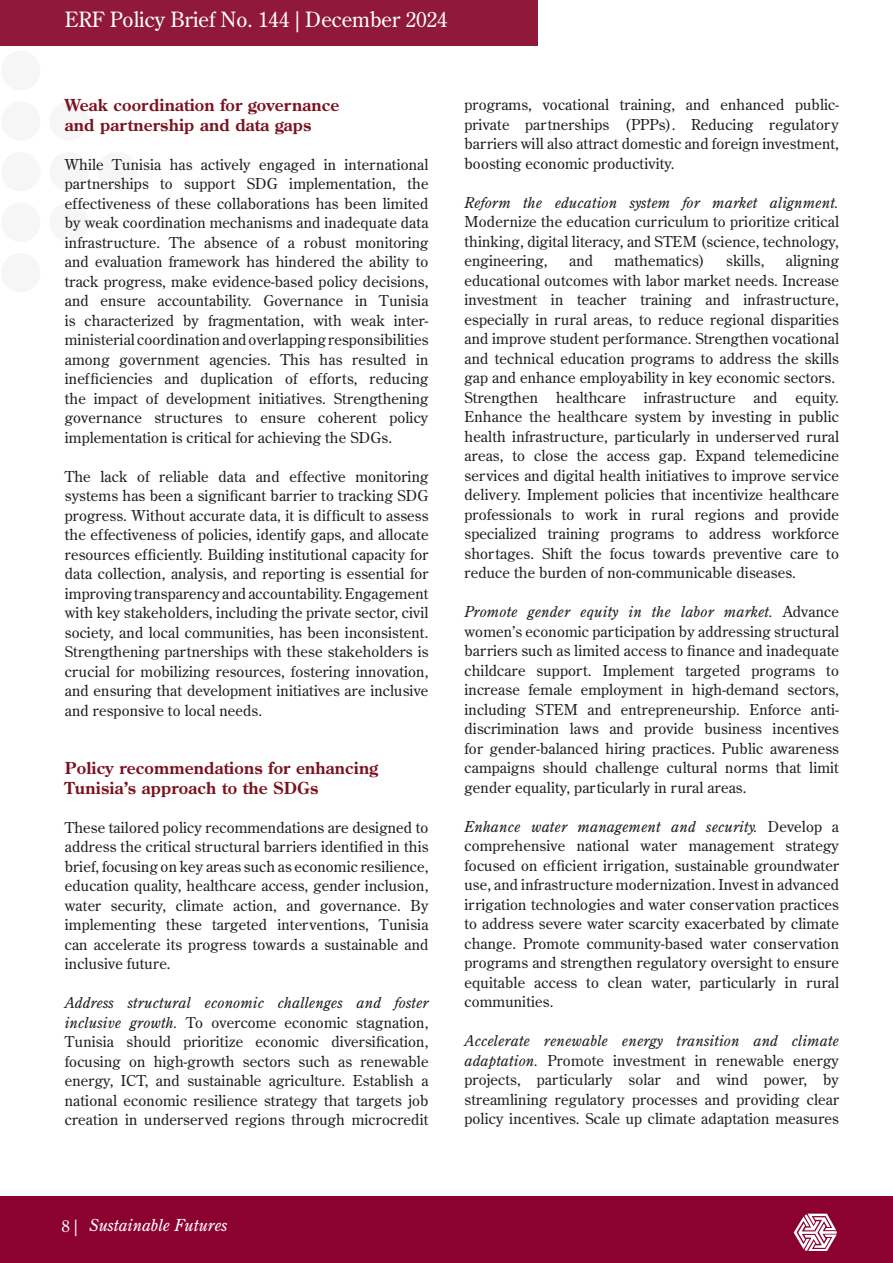
<style>
.page{position:relative;width:893px;height:1263px;background:#fff}
.page>*{position:absolute;margin:0;border:0;box-sizing:border-box;transform-origin:0 0}
.t1{font:21px "Century Old Style Std";color:#fff}
.t2{font:700 16.5px/19.5px "Century Old Style Std";letter-spacing:.01em;color:#7b121e}
.t3{font:italic 16.5px "Century Old Style Std";color:#fff}
.t4{font:15px/19.5px "Century Old Style Std";letter-spacing:.01em;color:#231f20;text-align:justify}
.s1{font-style:italic}
.s2{font-style:normal}
</style>
<div class="page">
<div style="left:0;top:0;width:538px;height:45px;background:#901839"></div>
<div style="left:0;top:1196px;width:893px;height:67px;background:#8b012f"></div>
<svg style="left:794px;top:1213px;width:43px;height:38px"></svg>
<div style="left:1px;top:51px;width:39px;height:39px;background:#f6f6f6;border-radius:50%"></div>
<div style="left:1px;top:101px;width:39px;height:40px;background:#f6f6f6;border-radius:50%"></div>
<div style="left:1px;top:152px;width:39px;height:39px;background:#f6f6f6;border-radius:50%"></div>
<div style="left:1px;top:202px;width:39px;height:40px;background:#f6f6f6;border-radius:50%"></div>
<div style="left:49px;top:101px;width:40px;height:40px;background:#f6f6f6;border-radius:50%"></div>
<div style="left:49px;top:152px;width:40px;height:39px;background:#f6f6f6;border-radius:50%"></div>
<div style="left:49px;top:202px;width:40px;height:40px;background:#f6f6f6;border-radius:50%"></div>
<div style="left:98px;top:152px;width:39px;height:39px;background:#f6f6f6;border-radius:50%"></div>
<h1 class="t1" style="left:65px;top:6px;width:384px">ERF Policy Brief No. 144 | December 2024</h1>
<p class="t2" style="left:65px;top:95px;width:276px">Weak coordination for governance</p>
<p class="t2" style="left:65px;top:115px;width:248px">and partnership and data gaps</p>
<p class="t4" style="left:65px;top:154px;width:365px">While Tunisia has actively engaged in international partnerships to support SDG implementation, the effectiveness of these collaborations has been limited by weak coordination mechanisms and inadequate data infrastructure. The absence of a robust monitoring and evaluation framework has hindered the ability to track progress, make evidence-based policy decisions, and ensure accountability. Governance in Tunisia is characterized by fragmentation, with weak inter&shy;ministerial coordination and overlapping responsibilities among government agencies. This has resulted in inefficiencies and duplication of efforts, reducing the impact of development initiatives. Strengthening governance structures to ensure coherent policy implementation is critical for achieving the SDGs.</p>
<p class="t4" style="left:65px;top:466px;width:365px">The lack of reliable data and effective monitoring systems has been a significant barrier to tracking SDG progress. Without accurate data, it is difficult to assess the effectiveness of policies, identify gaps, and allocate resources efficiently. Building institutional capacity for data collection, analysis, and reporting is essential for improving transparency and accountability. Engagement with key stakeholders, including the private sector, civil society, and local communities, has been inconsistent.<br>Strengthening partnerships with these stakeholders is crucial for mobilizing resources, fostering innovation, and ensuring that development initiatives are inclusive and responsive to local needs.</p>
<p class="t2" style="left:65px;top:758px;width:315px">Policy recommendations for enhancing<br>Tunisia’s approach to the SDGs</p>
<p class="t4" style="left:65px;top:817px;width:365px">These tailored policy recommendations are designed to address the critical structural barriers identified in this brief, focusing on key areas such as economic resilience, education quality, healthcare access, gender inclusion, water security, climate action, and governance. By implementing these targeted interventions, Tunisia can accelerate its progress towards a sustainable and inclusive future.</p>
<p class="t4" style="left:65px;top:993px;width:365px"><span class="s1">Address structural economic challenges and foster inclusive growth.</span> To overcome economic stagnation, Tunisia should prioritize economic diversification, focusing on high-growth sectors such as renewable energy, ICT, and sustainable agriculture. Establish a national economic resilience strategy that targets job creation in underserved regions through microcredit</p>
<p class="t4" style="left:464px;top:95px;width:376px">programs, vocational training, and enhanced public&shy;private partnerships (PPPs). Reducing regulatory barriers will also attract domestic and foreign investment, boosting economic productivity.</p>
<p class="t4" style="left:464px;top:192px;width:376px"><span class="s1">Reform the education system for market alignment.<br></span>Modernize the education curriculum to prioritize critical thinking, digital literacy, and STEM (science, technology, engineering,</p>
<p class="t4" style="left:464px;top:251px;width:376px;text-indent:321px">aligning educational outcomes with labor market needs. Increase investment in teacher training and infrastructure, especially in rural areas, to reduce regional disparities and improve student performance. Strengthen vocational and technical education programs to address the skills gap and enhance employability in key economic sectors.</p>
<p class="t4" style="left:464px;top:387px;width:376px">Strengthen healthcare infrastructure and equity.<br>Enhance the healthcare system by investing in public health infrastructure, particularly in underserved rural areas, to close the access gap. Expand telemedicine services and digital health initiatives to improve service delivery. Implement policies that incentivize healthcare professionals to work in rural regions and provide specialized training programs to address workforce shortages. Shift the focus towards preventive care to reduce the burden of non-communicable diseases.</p>
<p class="t4" style="left:464px;top:602px;width:376px"><span class="s1">Promote gender equity in the labor market.</span> Advance women’s economic participation by addressing structural barriers such as limited access to finance and inadequate childcare support. Implement targeted programs to increase female employment in high-demand sectors, including STEM and entrepreneurship. Enforce anti&shy;discrimination laws and provide business incentives for gender-balanced hiring practices. Public awareness campaigns should challenge cultural norms that limit gender equality, particularly in rural areas.</p>
<p class="t4" style="left:464px;top:816px;width:376px"><span class="s1">Enhance water management and security.</span> Develop a comprehensive national water management strategy focused on efficient irrigation, sustainable groundwater use, and infrastructure modernization. Invest in advanced irrigation technologies and water conservation practices to address severe water scarcity exacerbated by climate change. Promote community-based water conservation programs and strengthen regulatory oversight to ensure equitable access to clean water, particularly in rural communities.</p>
<p class="t4" style="left:464px;top:1031px;width:376px"><span class="s1">Accelerate renewable energy transition and climate adaptation.</span> Promote investment in renewable energy projects, particularly solar and wind power, by streamlining regulatory processes and providing clear policy incentives. Scale up climate adaptation measures</p>
<p class="t4" style="left:569px;top:251px;width:25px">and</p>
<p class="t4" style="left:614px;top:251px;width:92px">mathematics)</p>
<p class="t4" style="left:726px;top:251px;width:40px">skills,</p>
<p class="t3" style="left:62px;top:1214px;width:167px"><span class="s2">8 |</span> Sustainable Futures</p>
</div>
